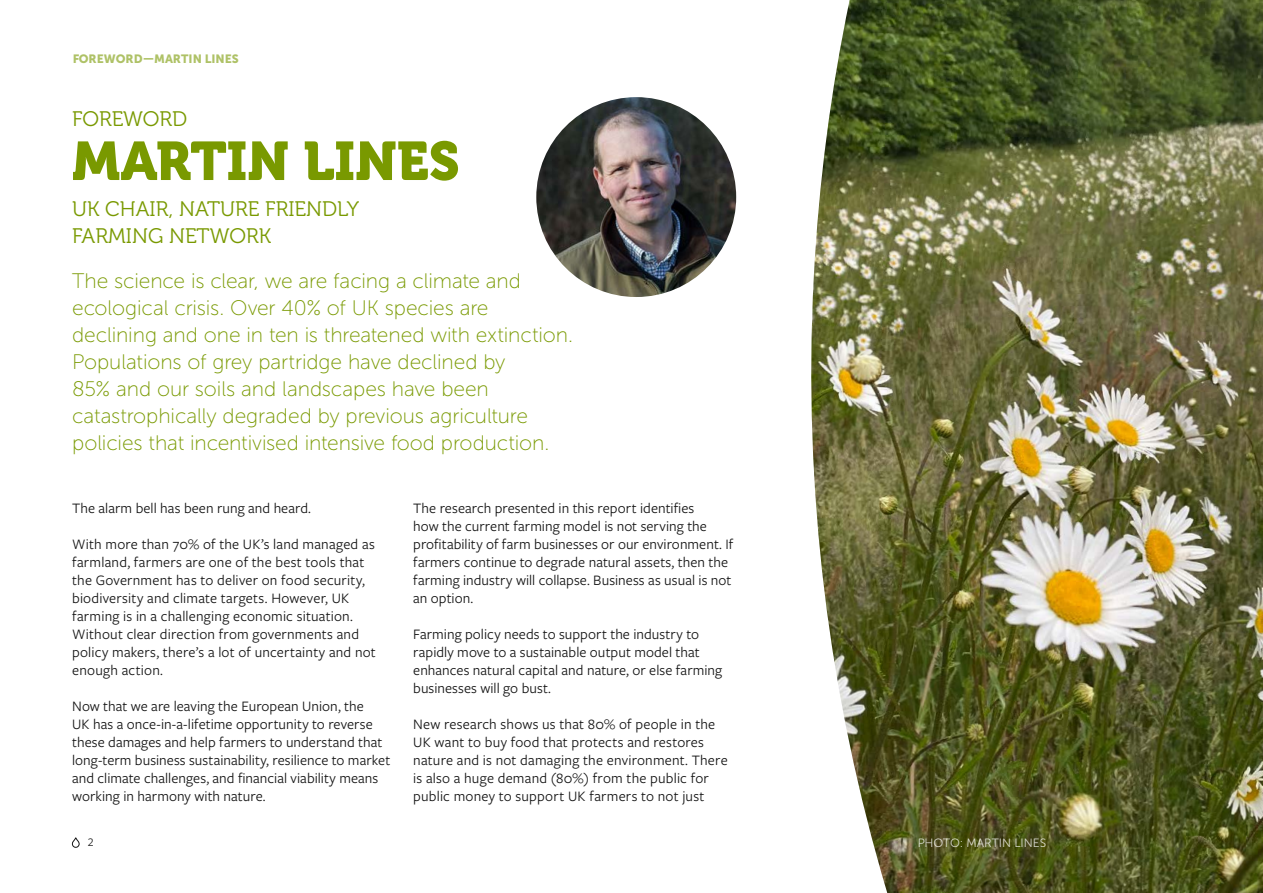
<style>
.page{position:relative;width:1263px;height:893px;background:#fff}
.page>*{position:absolute;margin:0;border:0;box-sizing:border-box;transform-origin:0 0}
.t1{font:54px "Museo 900";letter-spacing:-.005em;color:#799900}
.t2{font:21px/27px "Museo Sans 100";letter-spacing:-.005em;color:#799900}
.t3{font:21px/27px "Museo 300";color:#799900}
.t4{font:15px/18px "Freight Sans Pro";letter-spacing:.01em;color:#141414}
.t5{font:12px "Museo Sans 900";color:#799900}
.t6{font:12px "Museo Sans 300";color:#fff}
.t7{font:12px "Freight Sans Pro";color:#141414}
</style>
<div class="page">
<img style="left:536px;top:97px;width:200px;height:200px;border-radius:100px">
<img style="left:811px;top:0;width:452px;height:893px">
<svg style="left:72px;top:837px;width:8px;height:11px"></svg>
<p class="t5" style="left:72px;top:52px;width:168px">FOREWORD—MARTIN LINES</p>
<h2 class="t3" style="left:72px;top:106px;width:116px">FOREWORD</h2>
<h1 class="t1" style="left:72px;top:130px;width:389px">MARTIN LINES</h1>
<h2 class="t3" style="left:72px;top:196px;width:288px">UK CHAIR, NATURE FRIENDLY<br>FARMING NETWORK</h2>
<p class="t2" style="left:72px;top:268px;width:502px">The science is clear, we are facing a climate and ecological crisis. Over 40% of UK species are declining and one in ten is threatened with extinction.<br>Populations of grey partridge have declined by<br>85% and our soils and landscapes have been catastrophically degraded by previous agriculture policies that incentivised intensive food production.</p>
<p class="t4" style="left:72px;top:499px;width:240px">The alarm bell has been rung and heard.</p>
<p class="t4" style="left:72px;top:535px;width:305px">With more than 70% of the UK’s land managed as farmland, farmers are one of the best tools that the Government has to deliver on food security, biodiversity and climate targets. However, UK farming is in a challenging economic situation.<br>Without clear direction from governments and policy makers, there’s a lot of uncertainty and not enough action.</p>
<p class="t4" style="left:72px;top:697px;width:320px">Now that we are leaving the European Union, the<br>UK has a once-in-a-lifetime opportunity to reverse these damages and help farmers to understand that long-term business sustainability, resilience to market and climate challenges, and financial viability means working in harmony with nature.</p>
<p class="t4" style="left:413px;top:499px;width:322px">The research presented in this report identifies<br>how the current farming model is not serving the profitability of farm businesses or our environment. If farmers continue to degrade natural assets, then the farming industry will collapse. Business as usual is not an option.</p>
<p class="t4" style="left:413px;top:625px;width:310px">Farming policy needs to support the industry to rapidly move to a sustainable output model that enhances natural capital and nature, or else farming businesses will go bust.</p>
<p class="t4" style="left:413px;top:715px;width:316px">New research shows us that 80% of people in the UK want to buy food that protects and restores nature and is not damaging the environment. There is also a huge demand (80%) from the public for public money to support UK farmers to not just</p>
<p class="t7" style="left:88px;top:834px;width:7px">2</p>
<p class="t6" style="left:917px;top:836px;width:130px">PHOTO: MARTIN LINES</p>
</div>
